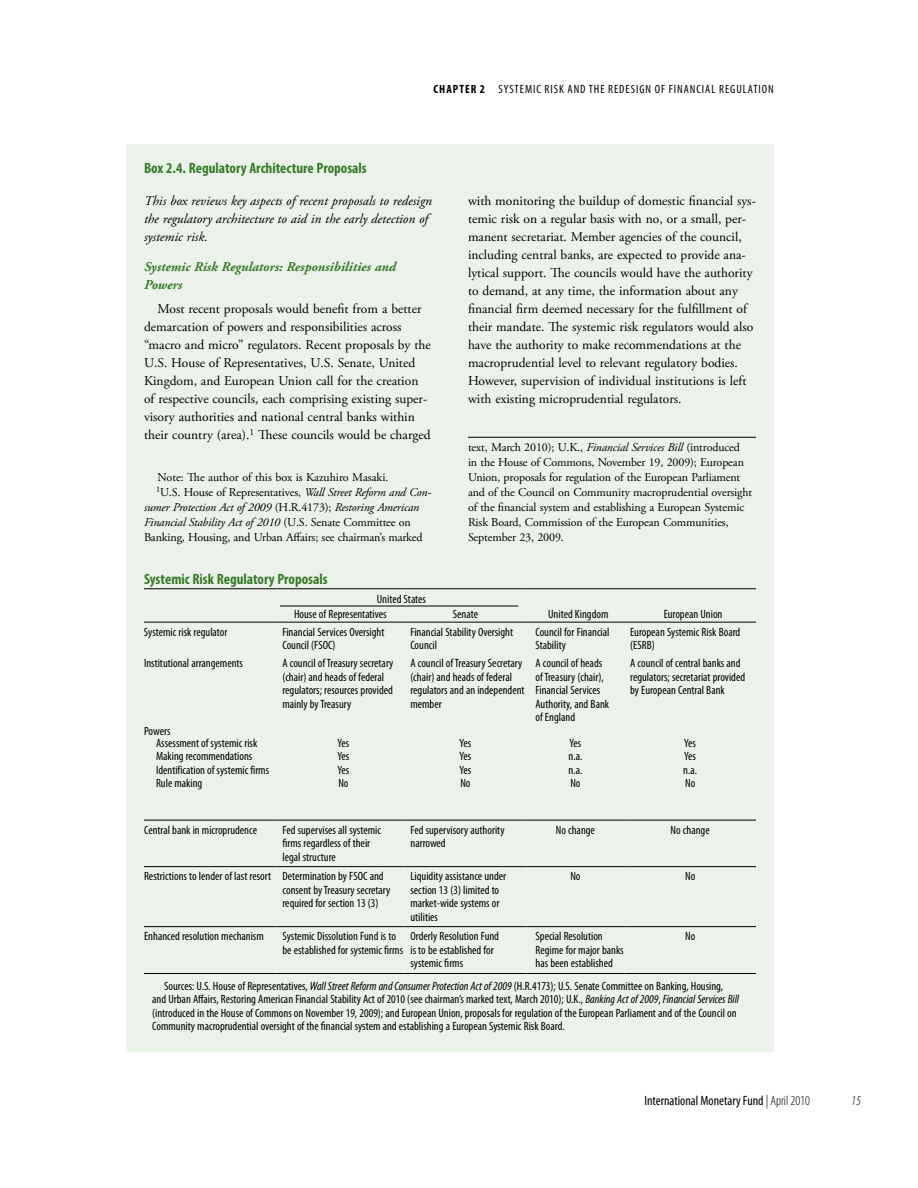
<style>
.page{position:relative;width:918px;height:1188px;background:#fff}
.page>*{position:absolute;margin:0;border:0;box-sizing:border-box;transform-origin:0 0}
.t1{font:700 condensed 15px "Myriad Pro";color:#387c2b}
.t2{font:13.5px/18px "Adobe Garamond Pro";color:#000}
.t3{font:italic 13.5px/18px "Adobe Garamond Pro";color:#000}
.t4{font:italic 700 13.5px/18px "Adobe Garamond Pro";color:#387c2b}
.t5{font:condensed 13.5px "Myriad Pro";color:#000}
.t6{font:italic 300 condensed 13.5px "Myriad Pro";color:#000}
.t7{font:condensed 12px/13.5px "Myriad Pro";color:#000}
.t8{font:12px/15px "Adobe Garamond Pro";letter-spacing:-.01em;color:#000}
.t9{font:italic 12px "Adobe Garamond Pro";letter-spacing:-.01em;color:#000}
.t10{font:condensed 12px "Myriad Pro";letter-spacing:.08em;color:#000}
.s1{font-weight:700}
.s2{font-style:italic}
.s3{font-style:normal}
.s4{font-weight:300}
</style>
<div class="page">
<div style="left:126px;top:144px;width:648px;height:908px;background:#ebf2ea"></div>
<hr style="left:468px;top:437px;width:288px;height:1px;background:#000">
<hr style="left:144px;top:820px;width:132px;height:1px;background:#000">
<hr style="left:276px;top:820px;width:128px;height:1px;background:#000">
<hr style="left:404px;top:820px;width:122px;height:1px;background:#000">
<hr style="left:526px;top:820px;width:98px;height:1px;background:#000">
<hr style="left:624px;top:820px;width:132px;height:1px;background:#000">
<hr style="left:144px;top:866px;width:132px;height:1px;background:#000">
<hr style="left:276px;top:866px;width:128px;height:1px;background:#000">
<hr style="left:404px;top:866px;width:122px;height:1px;background:#000">
<hr style="left:526px;top:866px;width:98px;height:1px;background:#000">
<hr style="left:624px;top:866px;width:132px;height:1px;background:#000">
<hr style="left:144px;top:588px;width:132px;height:1px;background:#000">
<hr style="left:276px;top:588px;width:128px;height:1px;background:#000">
<hr style="left:404px;top:588px;width:122px;height:1px;background:#000">
<hr style="left:526px;top:588px;width:98px;height:1px;background:#000">
<hr style="left:624px;top:588px;width:132px;height:1px;background:#000">
<hr style="left:144px;top:622px;width:132px;height:1px;background:#000">
<hr style="left:276px;top:622px;width:128px;height:1px;background:#000">
<hr style="left:404px;top:622px;width:122px;height:1px;background:#000">
<hr style="left:526px;top:622px;width:98px;height:1px;background:#000">
<hr style="left:624px;top:622px;width:132px;height:1px;background:#000">
<hr style="left:144px;top:973px;width:132px;height:1px;background:#000">
<hr style="left:276px;top:973px;width:128px;height:1px;background:#000">
<hr style="left:404px;top:973px;width:122px;height:1px;background:#000">
<hr style="left:526px;top:973px;width:98px;height:1px;background:#000">
<hr style="left:624px;top:973px;width:132px;height:1px;background:#000">
<hr style="left:144px;top:926px;width:132px;height:1px;background:#000">
<hr style="left:276px;top:926px;width:128px;height:1px;background:#000">
<hr style="left:404px;top:926px;width:122px;height:1px;background:#000">
<hr style="left:526px;top:926px;width:98px;height:1px;background:#000">
<hr style="left:624px;top:926px;width:132px;height:1px;background:#000">
<hr style="left:280px;top:606px;width:238px;height:1px;background:#000">
<p class="t1" style="left:144px;top:160px;width:224px">Box 2.4. Regulatory Architecture Proposals</p>
<p class="t10" style="left:434px;top:83px;width:342px"><span class="s1">Chapter 2</span> Systemic Risk and the Redesign of Financial Regulation</p>
<p class="t3" style="left:144px;top:192px;width:289px">This box reviews key aspects of recent proposals to redesign the regulatory architecture to aid in the early detection of systemic risk.</p>
<p class="t4" style="left:144px;top:258px;width:254px">Systemic Risk Regulators: Responsibilities and<br>Powers</p>
<p class="t2" style="left:144px;top:300px;width:288px;text-indent:14px">Most recent proposals would benefit from a better demarcation of powers and responsibilities across “macro and micro” regulators. Recent proposals by the U.S. House of Representatives, U.S. Senate, United Kingdom, and European Union call for the creation of respective councils, each comprising existing super&shy;visory authorities and national central banks within their country (area).<sup>1</sup> These councils would be charged</p>
<p class="t8" style="left:158px;top:470px;width:232px">Note: The author of this box is Kazuhiro Masaki.</p>
<p class="t8" style="left:156px;top:485px;width:277px"><sup>1</sup>U.S. House of Representatives, <span class="s2">Wall Street Reform and Con-</span></p>
<p class="t9" style="left:144px;top:500px;width:277px">sumer Protection Act of 2009 <span class="s3">(H.R.4173);</span> Restoring American</p>
<p class="t9" style="left:144px;top:515px;width:268px">Financial Stability Act of 2010 <span class="s3">(U.S. Senate Committee on</span></p>
<p class="t8" style="left:144px;top:530px;width:280px">Banking, Housing, and Urban Affairs; see chairman’s marked</p>
<p class="t1" style="left:144px;top:571px;width:185px">Systemic Risk Regulatory Proposals</p>
<p class="t7" style="left:294px;top:591px;width:133px;line-height:15px;text-indent:83px">United States<br>House of Representatives</p>
<p class="t2" style="left:468px;top:192px;width:289px">with monitoring the buildup of domestic financial sys&shy;temic risk on a regular basis with no, or a small, per&shy;manent secretariat. Member agencies of the council, including central banks, are expected to provide ana&shy;lytical support. The councils would have the authority to demand, at any time, the information about any financial firm deemed necessary for the fulfillment of their mandate. The systemic risk regulators would also have the authority to make recommendations at the macroprudential level to relevant regulatory bodies.<br>However, supervision of individual institutions is left with existing microprudential regulators.</p>
<p class="t8" style="left:468px;top:440px;width:286px">text, March 2010); U.K., <span class="s2">Financial Services Bill</span> (introduced<br>in the House of Commons, November 19, 2009); European Union, proposals for regulation of the European Parliament and of the Council on Community macroprudential oversight of the financial system and establishing a European Systemic Risk Board, Commission of the European Communities, September 23, 2009.</p>
<p class="t7" style="left:453px;top:607px;width:27px">Senate</p>
<p class="t7" style="left:548px;top:607px;width:62px">United Kingdom</p>
<p class="t7" style="left:664px;top:607px;width:60px">European Union</p>
<p class="t7" style="left:144px;top:625px;width:85px">Systemic risk regulator</p>
<p class="t7" style="left:282px;top:625px;width:104px">Financial Services Oversight<br>Council (FSOC)</p>
<p class="t7" style="left:410px;top:625px;width:104px">Financial Stability Oversight<br>Council</p>
<p class="t7" style="left:535px;top:625px;width:76px">Council for Financial<br>Stability</p>
<p class="t7" style="left:630px;top:625px;width:112px">European Systemic Risk Board (ESRB)</p>
<p class="t7" style="left:144px;top:657px;width:101px">Institutional arrangements</p>
<p class="t7" style="left:282px;top:657px;width:113px">A council of Treasury secretary (chair) and heads of federal regulators; resources provided mainly by Treasury</p>
<p class="t7" style="left:410px;top:657px;width:116px">A council of Treasury Secretary (chair) and heads of federal regulators and an independent member</p>
<p class="t7" style="left:535px;top:657px;width:75px">A council of heads of Treasury (chair),<br>Financial Services<br>Authority, and Bank of England</p>
<p class="t7" style="left:630px;top:657px;width:116px">A council of central banks and regulators; secretariat provided by European Central Bank</p>
<p class="t7" style="left:156px;top:725px;width:103px;line-height:12px;text-indent:-12px">Powers<br>Assessment of systemic risk</p>
<p class="t7" style="left:338px;top:736px;width:13px">Yes</p>
<p class="t7" style="left:460px;top:736px;width:13px">Yes</p>
<p class="t7" style="left:569px;top:736px;width:13px">Yes</p>
<p class="t7" style="left:684px;top:736px;width:13px">Yes</p>
<p class="t7" style="left:156px;top:750px;width:98px">Making recommendations</p>
<p class="t7" style="left:338px;top:750px;width:13px">Yes</p>
<p class="t7" style="left:460px;top:750px;width:13px">Yes</p>
<p class="t7" style="left:568px;top:750px;width:15px">n.a.</p>
<p class="t7" style="left:684px;top:750px;width:13px">Yes</p>
<p class="t7" style="left:156px;top:763px;width:115px">Identification of systemic firms</p>
<p class="t7" style="left:338px;top:763px;width:13px">Yes</p>
<p class="t7" style="left:460px;top:763px;width:13px">Yes</p>
<p class="t7" style="left:568px;top:763px;width:15px">n.a.</p>
<p class="t7" style="left:683px;top:763px;width:15px">n.a.</p>
<p class="t7" style="left:156px;top:777px;width:48px">Rule making</p>
<p class="t7" style="left:338px;top:777px;width:12px">No</p>
<p class="t7" style="left:460px;top:777px;width:12px">No</p>
<p class="t7" style="left:570px;top:777px;width:12px">No</p>
<p class="t7" style="left:685px;top:777px;width:12px">No</p>
<p class="t7" style="left:144px;top:823px;width:114px">Central bank in microprudence</p>
<p class="t7" style="left:283px;top:823px;width:100px">Fed supervises all systemic firms regardless of their legal structure</p>
<p class="t7" style="left:410px;top:823px;width:96px">Fed supervisory authority narrowed</p>
<p class="t7" style="left:556px;top:823px;width:41px">No change</p>
<p class="t7" style="left:671px;top:823px;width:41px">No change</p>
<p class="t7" style="left:283px;top:870px;width:109px;text-indent:-138px">Restrictions to lender of last resort Determination by FSOC and consent by Treasury secretary required for section 13 (3)</p>
<p class="t7" style="left:410px;top:870px;width:97px">Liquidity assistance under section 13 (3) limited to market-wide systems or utilities</p>
<p class="t7" style="left:570px;top:870px;width:12px">No</p>
<p class="t7" style="left:685px;top:870px;width:12px">No</p>
<p class="t7" style="left:144px;top:930px;width:121px">Enhanced resolution mechanism</p>
<p class="t7" style="left:283px;top:930px;width:122px">Systemic Dissolution Fund is to be established for systemic firms</p>
<p class="t7" style="left:410px;top:930px;width:90px">Orderly Resolution Fund is to be established for systemic firms</p>
<p class="t7" style="left:536px;top:930px;width:90px">Special Resolution<br>Regime for major banks has been established</p>
<p class="t7" style="left:685px;top:930px;width:12px">No</p>
<p class="t7" style="left:152px;top:980px;width:588px;text-indent:12px">Sources: U.S. House of Representatives, <span class="s2">Wall Street Reform and Consumer Protection Act of 2009</span> (H.R.4173); U.S. Senate Committee on Banking, Housing, and Urban Affairs, Restoring American Financial Stability Act of 2010 (see chairman’s marked text, March 2010); U.K., <span class="s2">Banking Act of 2009</span>, <span class="s2">Financial Services Bill </span>(introduced in the House of Commons on November 19, 2009); and European Union, proposals for regulation of the European Parliament and of the Council on Community macroprudential oversight of the financial system and establishing a European Systemic Risk Board.</p>
<p class="t5" style="left:644px;top:1093px;width:167px">International Monetary Fund <span class="s4">| April 2010</span></p>
<p class="t6" style="left:851px;top:1093px;width:11px">15</p>
</div>
